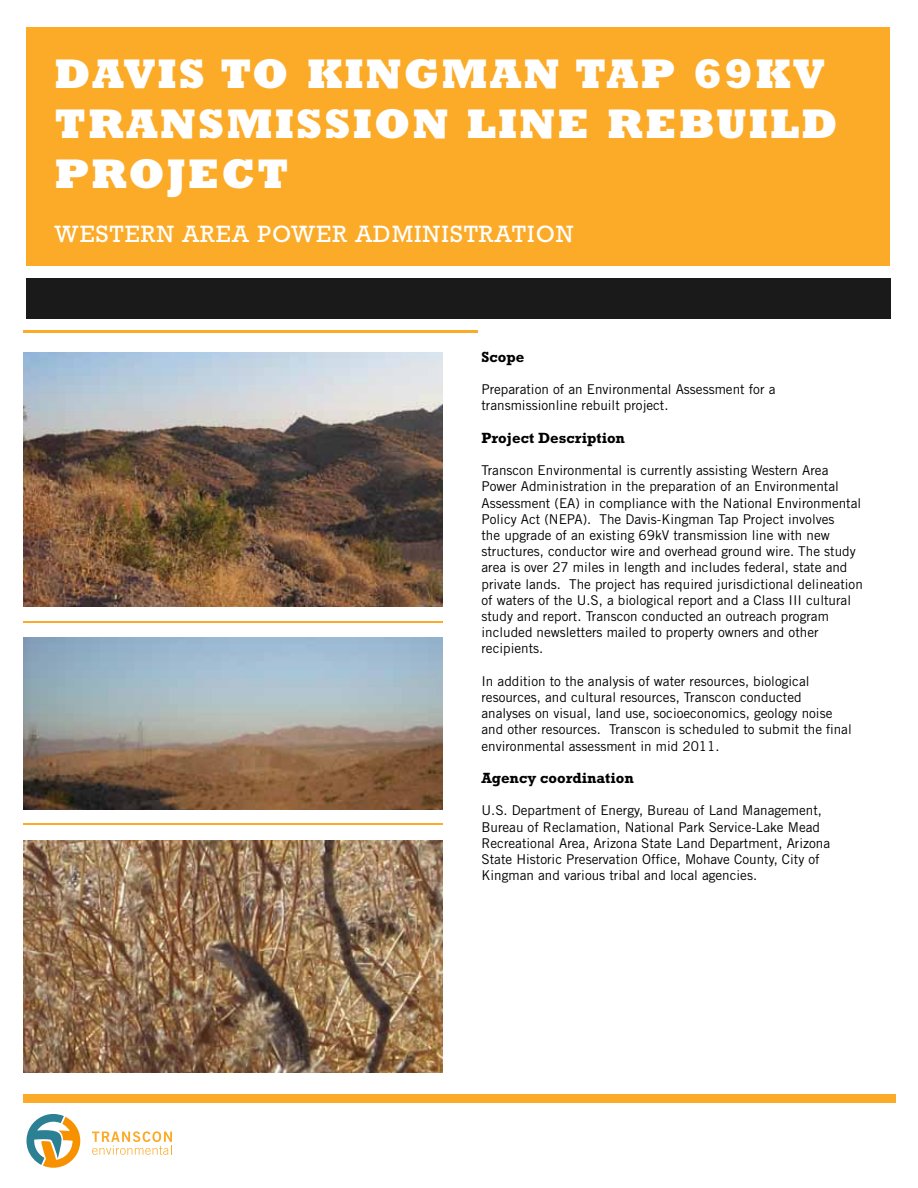
<style>
.page{position:relative;width:918px;height:1188px;background:#fff}
.page>*{position:absolute;margin:0;border:0;box-sizing:border-box;transform-origin:0 0}
.t1{font:800 42px/50.4px "Rockwell Std";letter-spacing:.05em;color:#fff}
.t2{font:24px "Rockwell Std";letter-spacing:.05em;color:#fff}
.t3{font:700 15px "Rockwell Std";color:#000}
.t4{font:13.5px/16.2px "Trade Gothic LT Std";color:#000}
</style>
<div class="page">
<div style="left:26px;top:28px;width:864px;height:238px;background:#fcab29"></div>
<div style="left:23px;top:1094px;width:873px;height:9px;background:#fcab29"></div>
<svg style="left:26px;top:1114px;width:55px;height:54px"></svg>
<svg style="left:92px;top:1131px;width:80px;height:24px"></svg>
<div style="left:27px;top:278px;width:864px;height:41px;background:#1a1a1a"></div>
<hr style="left:23px;top:331px;width:455px;height:2px;background:#fcab29">
<img style="left:23px;top:841px;width:419px;height:231px">
<img style="left:23px;top:352px;width:419px;height:254px">
<img style="left:23px;top:637px;width:419px;height:173px">
<hr style="left:23px;top:621px;width:419px;height:1px;background:#fcab29">
<hr style="left:23px;top:824px;width:419px;height:1px;background:#fcab29">
<h1 class="t1" style="left:54px;top:47px;width:785px">DAVIS TO KINGMAN TAP 69kV<br>TRANSMISSION LINE REBUILD<br>PROJECT</h1>
<h2 class="t2" style="left:54px;top:220px;width:521px">WESTERN AREA POWER ADMINISTRATION</h2>
<p class="t3" style="left:482px;top:348px;width:44px">Scope</p>
<p class="t4" style="left:482px;top:381px;width:295px">Preparation of an Environmental Assessment for a transmissionline rebuilt project.</p>
<p class="t3" style="left:482px;top:429px;width:145px">Project Description</p>
<p class="t4" style="left:482px;top:462px;width:383px">Transcon Environmental is currently assisting Western Area Power Administration in the preparation of an Environmental Assessment (EA) in compliance with the National Environmental Policy Act (NEPA). The Davis-Kingman Tap Project involves<br>the upgrade of an existing 69kV transmission line with new structures, conductor wire and overhead ground wire. The study area is over 27 miles in length and includes federal, state and private lands. The project has required jurisdictional delineation of waters of the U.S, a biological report and a Class III cultural study and report. Transcon conducted an outreach program included newsletters mailed to property owners and other recipients.</p>
<p class="t4" style="left:482px;top:673px;width:372px">In addition to the analysis of water resources, biological resources, and cultural resources, Transcon conducted analyses on visual, land use, socioeconomics, geology noise and other resources. Transcon is scheduled to submit the final environmental assessment in mid 2011.</p>
<p class="t3" style="left:482px;top:769px;width:154px">Agency coordination</p>
<p class="t4" style="left:482px;top:802px;width:350px">U.S. Department of Energy, Bureau of Land Management, Bureau of Reclamation, National Park Service-Lake Mead Recreational Area, Arizona State Land Department, Arizona State Historic Preservation Office, Mohave County, City of Kingman and various tribal and local agencies.</p>
</div>
